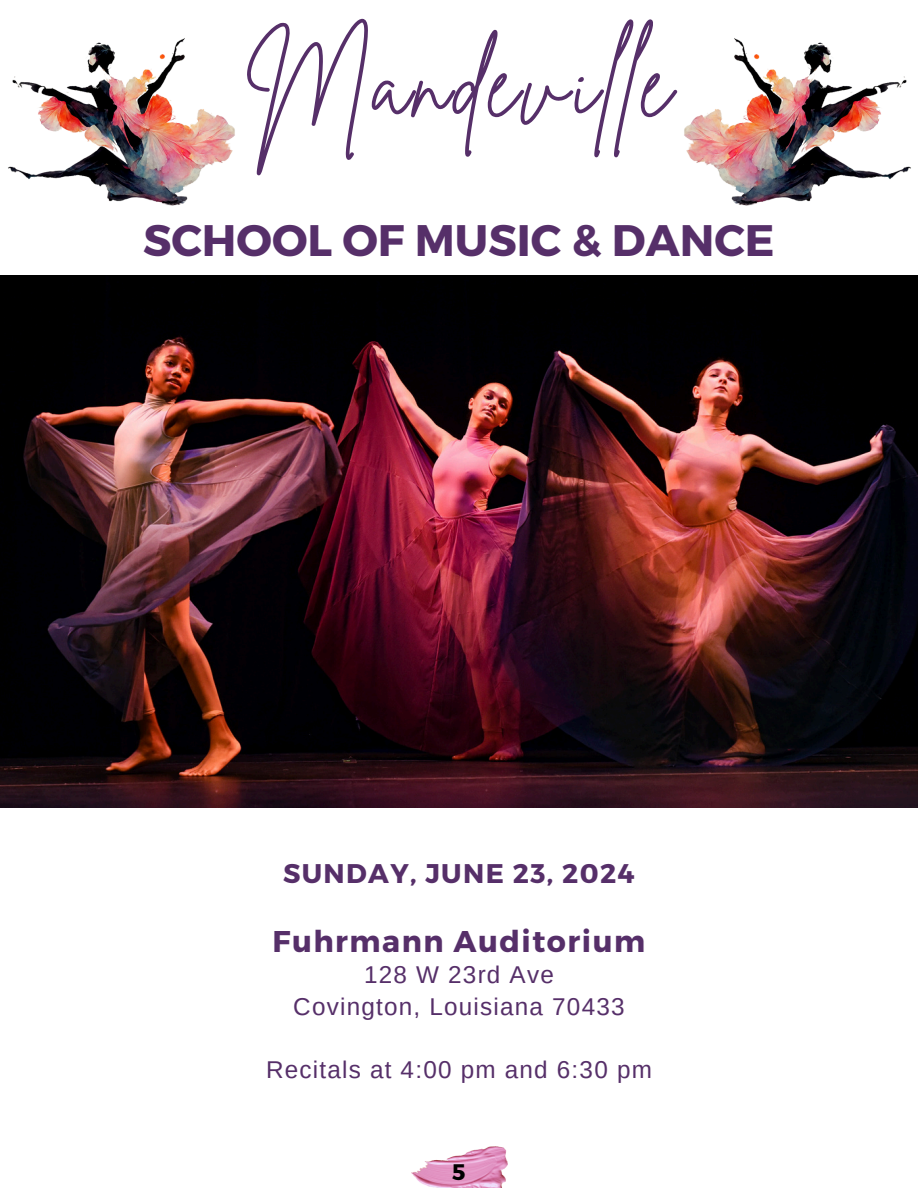
<style>
.page{position:relative;width:918px;height:1188px;background:#fff}
.page>*{position:absolute;margin:0;border:0;box-sizing:border-box;transform-origin:0 0}
.t1{font:97.5px "Brittany Signature";letter-spacing:.05em;color:#562f69}
.t2{font:700 44.1px "Montserrat";color:#562f69}
.t3{font:700 30px "Montserrat";letter-spacing:.05em;color:#562f69}
.t4{font:700 27px "Montserrat";letter-spacing:.05em;color:#562f69}
.t5{font:24.3px "Arimo";letter-spacing:.05em;color:#562f69}
.t6{font:700 22.5px "Montserrat";color:#000}
</style>
<div class="page">
<img style="left:0;top:275px;width:918px;height:532px">
<img style="left:411px;top:1146px;width:96px;height:42px">
<img style="left:8px;top:38px;width:227px;height:168px">
<img style="left:684px;top:38px;width:227px;height:168px">
<p class="t1" style="left:246px;top:19px;width:428px">Mandeville</p>
<p class="t2" style="left:143px;top:211px;width:633px">SCHOOL OF MUSIC &amp; DANCE</p>
<h1 class="t4" style="left:283px;top:856px;width:353px">SUNDAY, JUNE 23, 2024</h1>
<h2 class="t3" style="left:272px;top:921px;width:374px">Fuhrmann Auditorium</h2>
<h3 class="t5" style="left:364px;top:961px;width:191px">128 W 23rd Ave</h3>
<p class="t5" style="left:293px;top:993px;width:333px">Covington, Louisiana 70433</p>
<p class="t5" style="left:266px;top:1056px;width:387px">Recitals at 4:00 pm and 6:30 pm</p>
<p class="t6" style="left:452px;top:1157px;width:15px">5</p>
</div>
